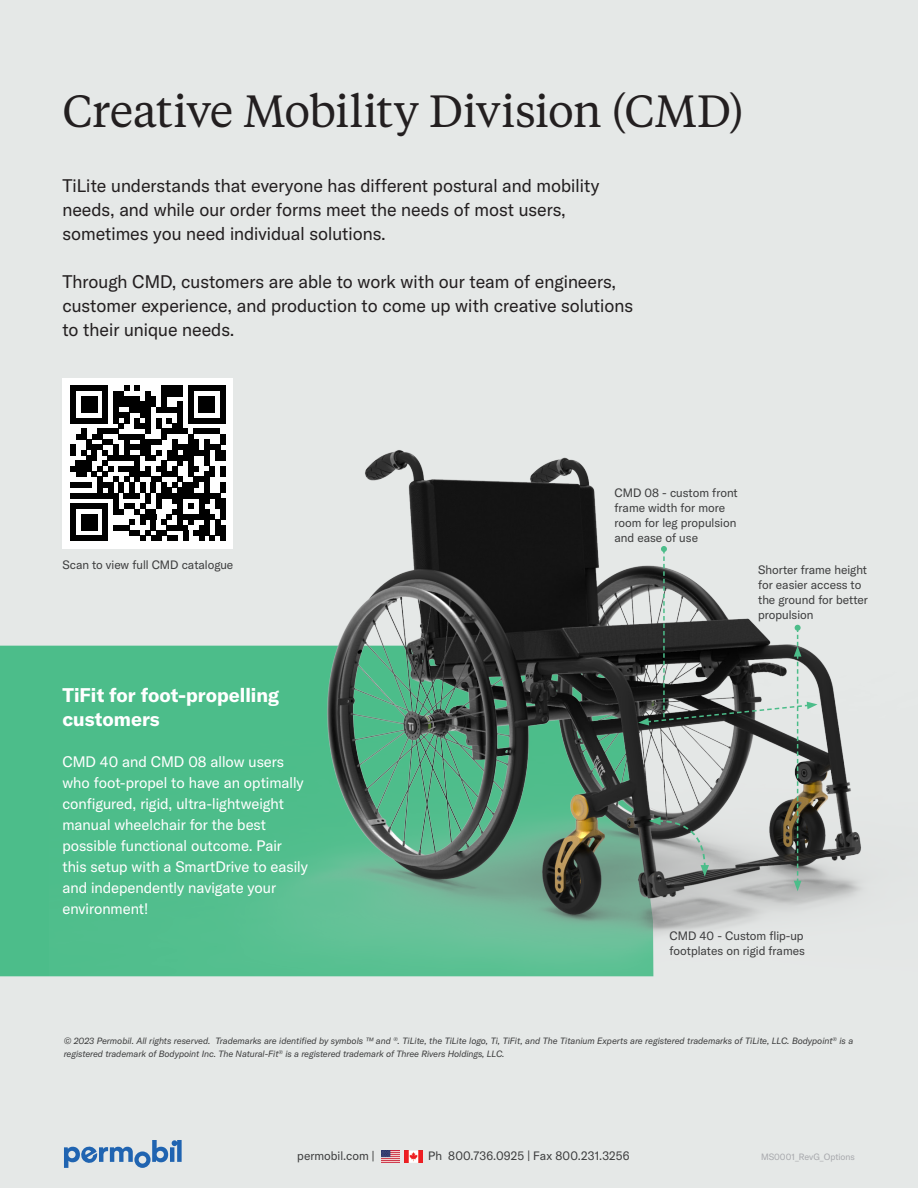
<style>
.page{position:relative;width:918px;height:1188px;background:#e5e8e7}
.page>*{position:absolute;margin:0;border:0;box-sizing:border-box;transform-origin:0 0}
.t1{font:45px "Tiempos Text";letter-spacing:-.015em;color:#231f20}
.t2{font:700 19.5px/24px "GT America";color:#fff}
.Product_list{font:18px/24px "GT America";color:#231f20}
.t3{font:15px/21px "GT America";color:#fff}
.t4{font:12px/15px "GT America";color:#3e3e3f}
.t5{font:italic 9px/13.5px "GT America";color:#3e3e3f}
.t6{font:9px "GT America";color:#a8a9ad}
</style>
<div class="page">
<img style="left:381px;top:1150px;width:18px;height:13px">
<img style="left:405px;top:1150px;width:18px;height:13px">
<svg style="left:64px;top:1140px;width:118px;height:28px"></svg>
<div style="left:0;top:646px;width:49px;height:330px;background:#4cbd8a"></div>
<img style="left:49px;top:450px;width:814px;height:527px">
<svg style="left:638px;top:546px;width:180px;height:345px"></svg>
<div style="left:62px;top:378px;width:171px;height:170px;background:#fff"></div>
<svg style="left:70px;top:386px;width:156px;height:155px"></svg>
<div style="left:70px;top:536px;width:38px;height:5px;background:#000"></div>
<div style="left:81px;top:514px;width:16px;height:16px;background:#000"></div>
<p class="t1" style="left:62px;top:81px;width:683px">Creative Mobility Division (CMD)</p>
<p class="Product_list" style="left:62px;top:174px;width:539px">TiLite understands that everyone has different postural and mobility needs, and while our order forms meet the needs of most users, sometimes you need individual solutions.</p>
<p class="Product_list" style="left:62px;top:270px;width:572px">Through CMD, customers are able to work with our team of engineers, customer experience, and production to come up with creative solutions to their unique needs.</p>
<p class="t4" style="left:62px;top:557px;width:172px">Scan to view full CMD catalogue</p>
<p class="t2" style="left:62px;top:683px;width:218px">TiFit for foot-propelling customers</p>
<p class="t3" style="left:62px;top:751px;width:247px">CMD 40 and CMD 08 allow users who foot-propel to have an optimally configured, rigid, ultra-lightweight manual wheelchair for the best possible functional outcome. Pair this setup with a SmartDrive to easily and independently navigate your environment!</p>
<p class="t4" style="left:615px;top:485px;width:125px">CMD 08 - custom front frame width for more room for leg propulsion and ease of use</p>
<p class="t4" style="left:758px;top:563px;width:111px">Shorter frame height for easier access to the ground for better propulsion</p>
<p class="t4" style="left:670px;top:928px;width:137px">CMD 40 - Custom flip-up footplates on rigid frames</p>
<p class="t5" style="left:64px;top:1034px;width:791px">© 2023 Permobil. All rights reserved. Trademarks are identified by symbols ™ and <sup>®</sup>. TiLite, the TiLite logo, Ti, TiFit, and The Titanium Experts are registered trademarks of TiLite, LLC. Bodypoint<sup>®</sup> is a registered trademark of Bodypoint Inc. The Natural-Fit<sup>®</sup> is a registered trademark of Three Rivers Holdings, LLC.</p>
<p class="t4" style="left:297px;top:1148px;width:79px">permobil.com |</p>
<p class="t4" style="left:428px;top:1148px;width:203px">Ph 800.736.0925 | Fax 800.231.3256</p>
<p class="t6" style="left:761px;top:1152px;width:95px">MS0001_RevG_Options</p>
</div>
